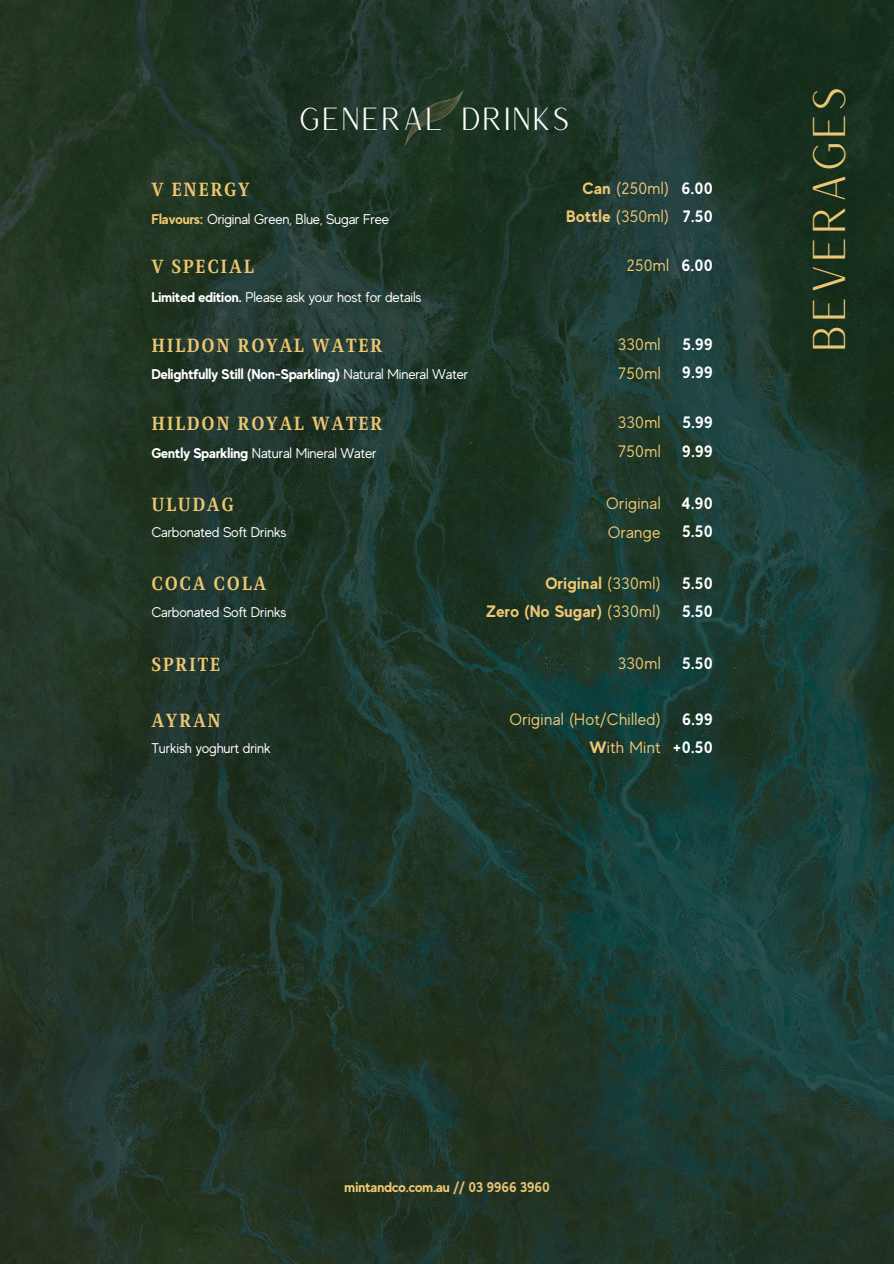
<style>
.page{position:relative;width:894px;height:1264px;background:#fff}
.page>*{position:absolute;margin:0;border:0;box-sizing:border-box;transform-origin:0 0}
.t1{font:44.7px "Versailles";color:#ecc672}
.t2{font:31.2px "Versailles";color:#fff}
.t3{font:700 19.5px "Singel";letter-spacing:.085em;color:#ecc672}
.t4{font:16.5px "MADE Evolve Sans";letter-spacing:.02em;color:#ecc672}
.t5{font:700 16.5px "MADE Evolve Sans";letter-spacing:.02em;color:#fff}
.t6{font:700 16.5px "MADE Evolve Sans";letter-spacing:.02em;color:#ecc672}
.t7{font:14.1px "MADE Evolve Sans";letter-spacing:-.01em;color:#fff}
.t8{font:700 14.1px "MADE Evolve Sans";letter-spacing:-.01em;color:#fff}
.t9{font:14.1px "MADE Evolve Sans";letter-spacing:-.01em;color:#fffefc}
.t10{font:700 14.1px "MADE Evolve Sans";letter-spacing:-.01em;color:#ecc672}
.s1{font-weight:700;color:#ecc672}
.s2{font-weight:700}
.s3{font-weight:400}
</style>
<div class="page">
<img style="left:0;top:0;width:893px;height:1263px">
<img style="left:405px;top:89px;width:58px;height:57px">
<p class="t2" style="left:298px;top:99px;width:273px">GENERAL DRINKS</p>
<p class="t3" style="left:151px;top:177px;width:100px">V ENERGY</p>
<p class="t7" style="left:151px;top:212px;width:239px"><span class="s1">Flavours:</span> Original Green, Blue, Sugar Free</p>
<p class="t4" style="left:582px;top:179px;width:88px"><span class="s2">Can</span> (250ml)</p>
<p class="t4" style="left:566px;top:207px;width:104px"><span class="s2">Bottle</span> (350ml)</p>
<p class="t5" style="left:681px;top:178px;width:33px">6.00</p>
<p class="t5" style="left:682px;top:207px;width:32px">7.50</p>
<p class="t3" style="left:151px;top:255px;width:104px">V SPECIAL</p>
<p class="t9" style="left:151px;top:289px;width:271px"><span class="s2">Limited edition.</span> Please ask your host for details</p>
<p class="t4" style="left:626px;top:256px;width:44px">250ml</p>
<p class="t5" style="left:681px;top:256px;width:33px">6.00</p>
<p class="t3" style="left:151px;top:333px;width:232px">HILDON ROYAL WATER</p>
<p class="t4" style="left:617px;top:335px;width:44px">330ml</p>
<p class="t4" style="left:618px;top:364px;width:44px">750ml</p>
<p class="t8" style="left:151px;top:366px;width:318px">Delightfully Still (Non-Sparkling) <span class="s3">Natural Mineral Water</span></p>
<p class="t5" style="left:682px;top:335px;width:32px">5.99</p>
<p class="t5" style="left:682px;top:363px;width:32px">9.99</p>
<p class="t3" style="left:151px;top:412px;width:232px">HILDON ROYAL WATER</p>
<p class="t4" style="left:617px;top:413px;width:44px">330ml</p>
<p class="t4" style="left:618px;top:442px;width:44px">750ml</p>
<p class="t5" style="left:682px;top:413px;width:32px">5.99</p>
<p class="t5" style="left:682px;top:441px;width:32px">9.99</p>
<p class="t7" style="left:151px;top:445px;width:226px"><span class="s2">Gently Sparkling</span> Natural Mineral Water</p>
<p class="t3" style="left:151px;top:492px;width:84px">ULUDAG</p>
<p class="t4" style="left:606px;top:494px;width:56px">Original</p>
<p class="t4" style="left:607px;top:522px;width:54px">Orange</p>
<p class="t5" style="left:681px;top:493px;width:33px">4.90</p>
<p class="t7" style="left:151px;top:524px;width:137px">Carbonated Soft Drinks</p>
<p class="t5" style="left:682px;top:522px;width:32px">5.50</p>
<p class="t3" style="left:151px;top:572px;width:116px">COCA COLA</p>
<p class="t6" style="left:545px;top:573px;width:117px">Original <span class="s3">(330ml)</span></p>
<p class="t6" style="left:486px;top:601px;width:176px">Zero (No Sugar) <span class="s3">(330ml)</span></p>
<p class="t5" style="left:682px;top:573px;width:32px">5.50</p>
<p class="t7" style="left:151px;top:604px;width:137px">Carbonated Soft Drinks</p>
<p class="t5" style="left:682px;top:601px;width:32px">5.50</p>
<p class="t3" style="left:151px;top:652px;width:70px">SPRITE</p>
<p class="t4" style="left:617px;top:654px;width:44px">330ml</p>
<p class="t5" style="left:682px;top:654px;width:32px">5.50</p>
<p class="t3" style="left:151px;top:708px;width:71px">AYRAN</p>
<p class="t4" style="left:509px;top:710px;width:153px">Original (Hot/Chilled)</p>
<p class="t4" style="left:589px;top:738px;width:73px"><span class="s2">W</span>ith Mint</p>
<p class="t5" style="left:681px;top:709px;width:32px">6.99</p>
<p class="t7" style="left:151px;top:740px;width:121px">Turkish yoghurt drink</p>
<p class="t5" style="left:673px;top:737px;width:41px">+0.50</p>
<p class="t1" style="left:800px;top:353px;width:269px;rotate:-90deg">BEVERAGES</p>
<p class="t10" style="left:344px;top:1178px;width:206px">mintandco.com.au // 03 9966 3960</p>
</div>
